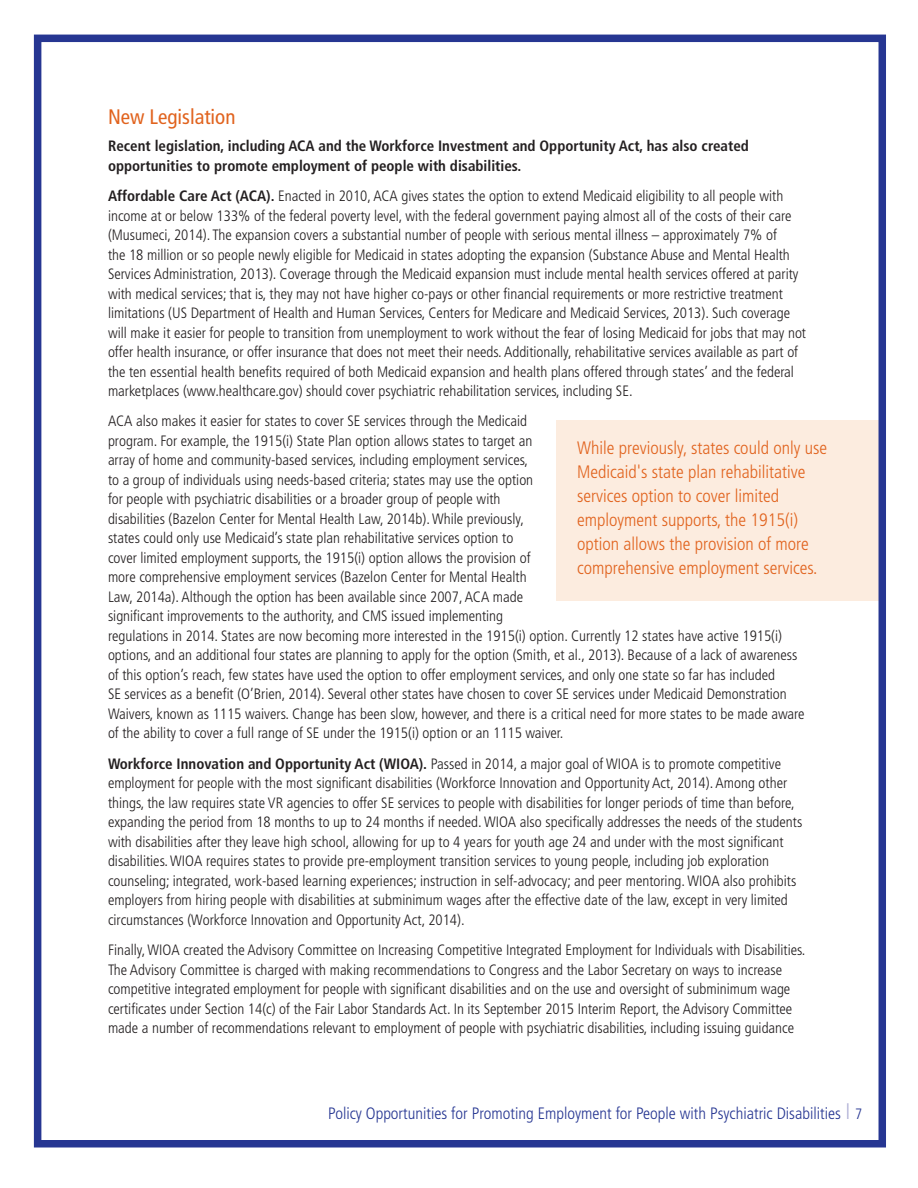
<style>
.page{position:relative;width:918px;height:1188px;background:#fff}
.page>*{position:absolute;margin:0;border:0;box-sizing:border-box;transform-origin:0 0}
.Sub_Heads{font:condensed 21px "Frutiger LT Std";color:#e1631e}
.Callout_Text{font:300 condensed 18px/24px "Frutiger LT Std";color:#e1631e}
.t1{font:300 condensed 16.5px "Frutiger LT Std";color:#263692}
.Body_Copy{font:300 condensed 15px/19.5px "Frutiger LT Std";color:#231f20}
.Body_Copy-2{font:700 condensed 15px/19.5px "Frutiger LT Std";color:#231f20}
.s1{font-weight:700}
.s2{font-size:21px;color:#adacd4}
.s3{font-size:15px}
</style>
<div class="page">
<div style="left:557px;top:420px;width:325px;height:180px;background:#fcecdf"></div>
<div style="left:34px;top:35px;width:852px;height:1113px;border:8px solid #263692"></div>
<p class="Sub_Heads" style="left:108px;top:104px;width:129px">New Legislation</p>
<p class="Body_Copy-2" style="left:108px;top:136px;width:642px">Recent legislation, including ACA and the Workforce Investment and Opportunity Act, has also created opportunities to promote employment of people with disabilities.</p>
<p class="Body_Copy" style="left:108px;top:186px;width:700px"><span class="s1">Affordable Care Act (ACA).</span> Enacted in 2010, ACA gives states the option to extend Medicaid eligibility to all people with income at or below 133% of the federal poverty level, with the federal government paying almost all of the costs of their care (Musumeci, 2014). The expansion covers a substantial number of people with serious mental illness – approximately 7% of<br>the 18 million or so people newly eligible for Medicaid in states adopting the expansion (Substance Abuse and Mental Health Services Administration, 2013). Coverage through the Medicaid expansion must include mental health services offered at parity with medical services; that is, they may not have higher co-pays or other financial requirements or more restrictive treatment limitations (US Department of Health and Human Services, Centers for Medicare and Medicaid Services, 2013). Such coverage will make it easier for people to transition from unemployment to work without the fear of losing Medicaid for jobs that may not offer health insurance, or offer insurance that does not meet their needs. Additionally, rehabilitative services available as part of the ten essential health benefits required of both Medicaid expansion and health plans offered through states’ and the federal marketplaces (www.healthcare.gov) should cover psychiatric rehabilitation services, including SE.</p>
<p class="Body_Copy" style="left:108px;top:412px;width:698px">ACA also makes it easier for states to cover SE services through the Medicaid<br>program. For example, the 1915(i) State Plan option allows states to target an<br>array of home and community-based services, including employment services,<br>to a group of individuals using needs-based criteria; states may use the option<br>for people with psychiatric disabilities or a broader group of people with<br>disabilities (Bazelon Center for Mental Health Law, 2014b). While previously,<br>states could only use Medicaid’s state plan rehabilitative services option to<br>cover limited employment supports, the 1915(i) option allows the provision of<br>more comprehensive employment services (Bazelon Center for Mental Health<br>Law, 2014a). Although the option has been available since 2007, ACA made<br>significant improvements to the authority, and CMS issued implementing<br>regulations in 2014. States are now becoming more interested in the 1915(i) option. Currently 12 states have active 1915(i) options, and an additional four states are planning to apply for the option (Smith, et al., 2013). Because of a lack of awareness of this option’s reach, few states have used the option to offer employment services, and only one state so far has included<br>SE services as a benefit (O’Brien, 2014). Several other states have chosen to cover SE services under Medicaid Demonstration Waivers, known as 1115 waivers. Change has been slow, however, and there is a critical need for more states to be made aware of the ability to cover a full range of SE under the 1915(i) option or an 1115 waiver.</p>
<p class="Body_Copy" style="left:108px;top:754px;width:696px"><span class="s1">Workforce Innovation and Opportunity Act (WIOA).</span> Passed in 2014, a major goal of WIOA is to promote competitive employment for people with the most significant disabilities (Workforce Innovation and Opportunity Act, 2014). Among other things, the law requires state VR agencies to offer SE services to people with disabilities for longer periods of time than before, expanding the period from 18 months to up to 24 months if needed. WIOA also specifically addresses the needs of the students with disabilities after they leave high school, allowing for up to 4 years for youth age 24 and under with the most significant disabilities. WIOA requires states to provide pre-employment transition services to young people, including job exploration counseling; integrated, work-based learning experiences; instruction in self-advocacy; and peer mentoring. WIOA also prohibits employers from hiring people with disabilities at subminimum wages after the effective date of the law, except in very limited circumstances (Workforce Innovation and Opportunity Act, 2014).</p>
<p class="Body_Copy" style="left:108px;top:940px;width:699px">Finally, WIOA created the Advisory Committee on Increasing Competitive Integrated Employment for Individuals with Disabilities.<br>The Advisory Committee is charged with making recommendations to Congress and the Labor Secretary on ways to increase competitive integrated employment for people with significant disabilities and on the use and oversight of subminimum wage certificates under Section 14(c) of the Fair Labor Standards Act. In its September 2015 Interim Report, the Advisory Committee made a number of recommendations relevant to employment of people with psychiatric disabilities, including issuing guidance</p>
<p class="Callout_Text" style="left:577px;top:436px;width:251px">While previously, states could only use Medicaid's state plan rehabilitative services option to cover limited employment supports, the 1915(i) option allows the provision of more comprehensive employment services.</p>
<p class="t1" style="left:328px;top:1104px;width:536px">Policy Opportunities for Promoting Employment for People with Psychiatric Disabilities <span class="s2">l</span> <span class="s3">7</span></p>
</div>
